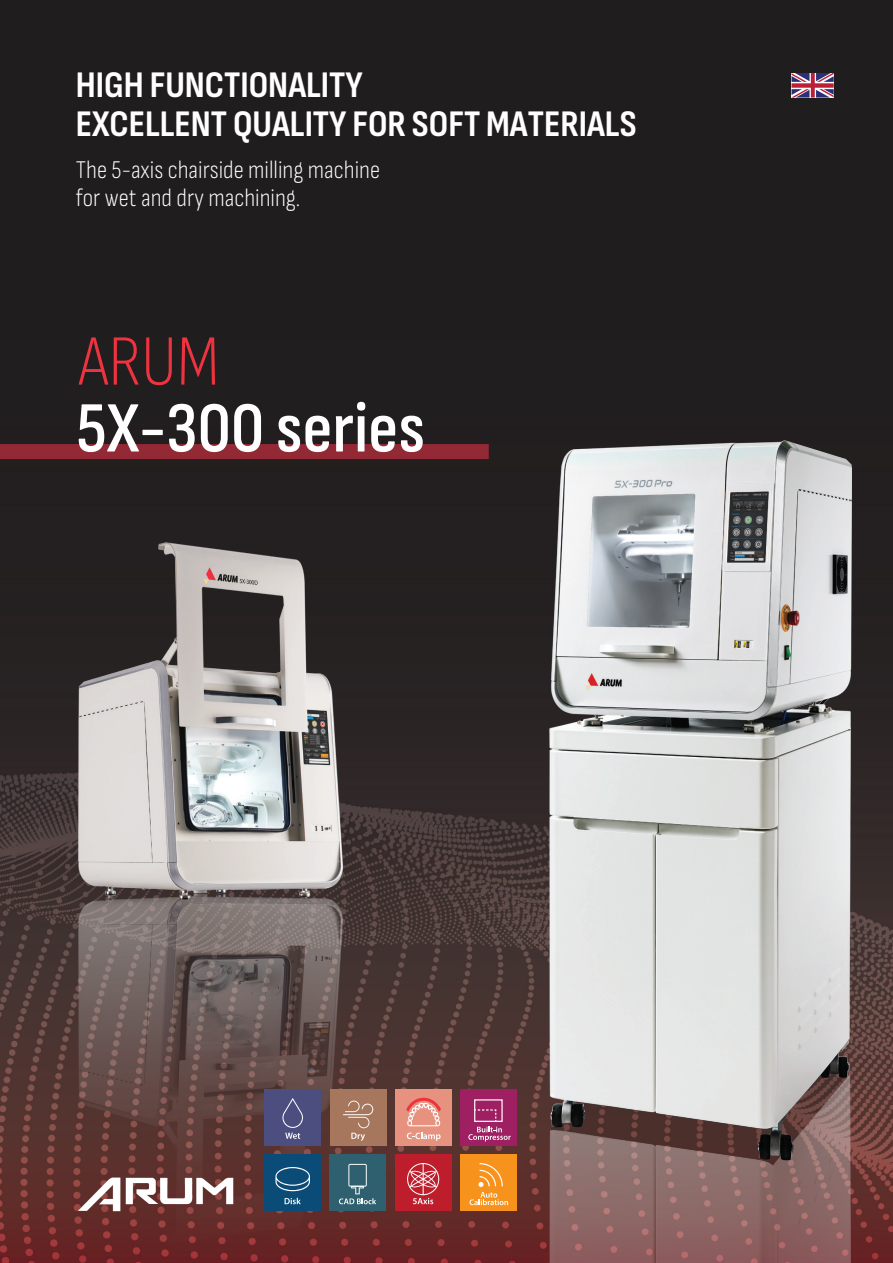
<style>
.page{position:relative;width:893px;height:1263px;background:#fff}
.page>*{position:absolute;margin:0;border:0;box-sizing:border-box;transform-origin:0 0}
.t1{font:600 72px "Sofia Sans Condensed";color:#fff}
.t2{font:300 72px "Sofia Sans Condensed";color:#ee3340}
.t3{font:700 37.5px/39px "Sofia Sans Condensed";color:#fff}
.t4{font:300 25.5px/28.5px "Sofia Sans Condensed";color:#fff}
</style>
<div class="page">
<img style="left:0;top:0;width:893px;height:1263px">
<div style="left:0;top:444px;width:489px;height:15px;background:#922934"></div>
<img style="left:550px;top:440px;width:302px;height:823px">
<svg style="left:791px;top:73px;width:43px;height:25px"></svg>
<img style="left:0;top:495px;width:468px;height:768px">
<div style="left:395px;top:1154px;width:56px;height:57px;background:#be1d2c"></div>
<svg style="left:407px;top:1163px;width:32px;height:41px"></svg>
<div style="left:329px;top:1154px;width:57px;height:57px;background:#2e6070"></div>
<svg style="left:339px;top:1164px;width:37px;height:40px"></svg>
<div style="left:395px;top:1089px;width:57px;height:56px;background:#e6927f"></div>
<svg style="left:406px;top:1098px;width:35px;height:28px"></svg>
<svg style="left:407px;top:1132px;width:34px;height:9px"></svg>
<div style="left:330px;top:1089px;width:56px;height:56px;background:#a6775d"></div>
<svg style="left:343px;top:1101px;width:30px;height:40px"></svg>
<div style="left:264px;top:1089px;width:57px;height:56px;background:#4c4e80"></div>
<svg style="left:282px;top:1098px;width:21px;height:41px"></svg>
<div style="left:460px;top:1089px;width:57px;height:56px;background:#9e1f62"></div>
<svg style="left:468px;top:1109px;width:43px;height:32px"></svg>
<div style="left:460px;top:1154px;width:57px;height:57px;background:#f7931d"></div>
<svg style="left:469px;top:1163px;width:39px;height:42px"></svg>
<div style="left:264px;top:1154px;width:57px;height:57px;background:#0a4b78"></div>
<svg style="left:275px;top:1167px;width:35px;height:24px"></svg>
<svg style="left:285px;top:1198px;width:16px;height:6px"></svg>
<img style="left:78px;top:1175px;width:159px;height:39px">
<h2 class="t3" style="left:76px;top:65px;width:562px">HIGH FUNCTIONALITY<br>EXCELLENT QUALITY FOR SOFT MATERIALS</h2>
<p class="t4" style="left:76px;top:155px;width:306px">The 5-axis chairside milling machine for wet and dry machining.</p>
<h1 class="t2" style="left:78px;top:322px;width:142px">ARUM</h1>
<h1 class="t1" style="left:76px;top:387px;width:350px">5X-300 series</h1>
</div>
